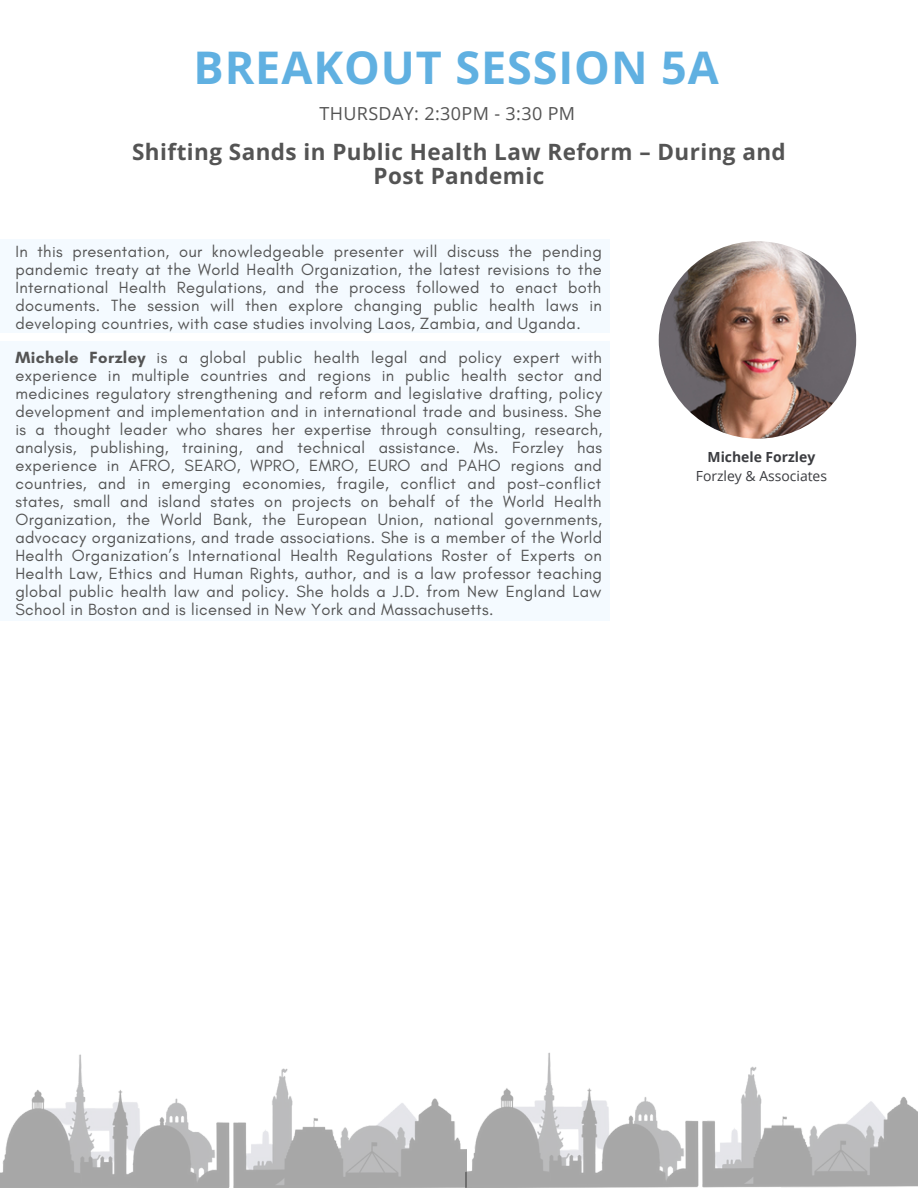
<style>
.page{position:relative;width:918px;height:1188px;background:#fff}
.page>*{position:absolute;margin:0;border:0;box-sizing:border-box;transform-origin:0 0}
.t1{font:700 45px "Open Sans";letter-spacing:.02em;color:#60b0e1}
.t2{font:700 22.5px/24.8px "Open Sans";letter-spacing:.02em;color:#545454;text-align:center}
.t3{font:18px "Open Sans";letter-spacing:.02em;color:#545454}
.t4{font:16.5px/18px "Glacial Indifference";letter-spacing:.02em;color:#545454;text-align:justify}
.t5{font:13.95px "Open Sans";color:#3b3c40}
.t6{font:700 13.95px "Open Sans";color:#3b3c40}
.s1{font-weight:700}
</style>
<div class="page">
<img style="left:659px;top:241px;width:197px;height:198px;border-radius:50%">
<div style="left:0;top:342px;width:610px;height:279px;background:#f4faff"></div>
<div style="left:0;top:239px;width:610px;height:94px;background:#f4faff"></div>
<img style="left:0;top:1052px;width:918px;height:136px">
<h1 class="t1" style="left:194px;top:36px;width:527px">BREAKOUT SESSION 5A</h1>
<p class="t3" style="left:319px;top:100px;width:257px">THURSDAY: 2:30PM - 3:30 PM</p>
<h2 class="t2" style="left:132px;top:139px;width:655px">Shifting Sands in Public Health Law Reform – During and<br>Post Pandemic</h2>
<p class="t4" style="left:15px;top:242px;width:588px">In this presentation, our knowledgeable presenter will discuss the pending pandemic treaty at the World Health Organization, the latest revisions to the International Health Regulations, and the process followed to enact both documents. The session will then explore changing public health laws in developing countries, with case studies involving Laos, Zambia, and Uganda.</p>
<p class="t4" style="left:15px;top:348px;width:588px"><span class="s1">Michele Forzley</span> is a global public health legal and policy expert with experience in multiple countries and regions in public health sector and medicines regulatory strengthening and reform and legislative drafting, policy development and implementation and in international trade and business. She is a thought leader who shares her expertise through consulting, research, analysis, publishing, training, and technical assistance. Ms. Forzley has experience in AFRO, SEARO, WPRO, EMRO, EURO and PAHO regions and countries, and in emerging economies, fragile, conflict and post-conflict states, small and island states on projects on behalf of the World Health Organization, the World Bank, the European Union, national governments, advocacy organizations, and trade associations. She is a member of the World Health Organization’s International Health Regulations Roster of Experts on Health Law, Ethics and Human Rights, author, and is a law professor teaching global public health law and policy. She holds a J.D. from New England Law School in Boston and is licensed in New York and Massachusetts.</p>
<p class="t6" style="left:708px;top:447px;width:109px">Michele Forzley</p>
<p class="t5" style="left:696px;top:466px;width:133px">Forzley &amp; Associates</p>
</div>
